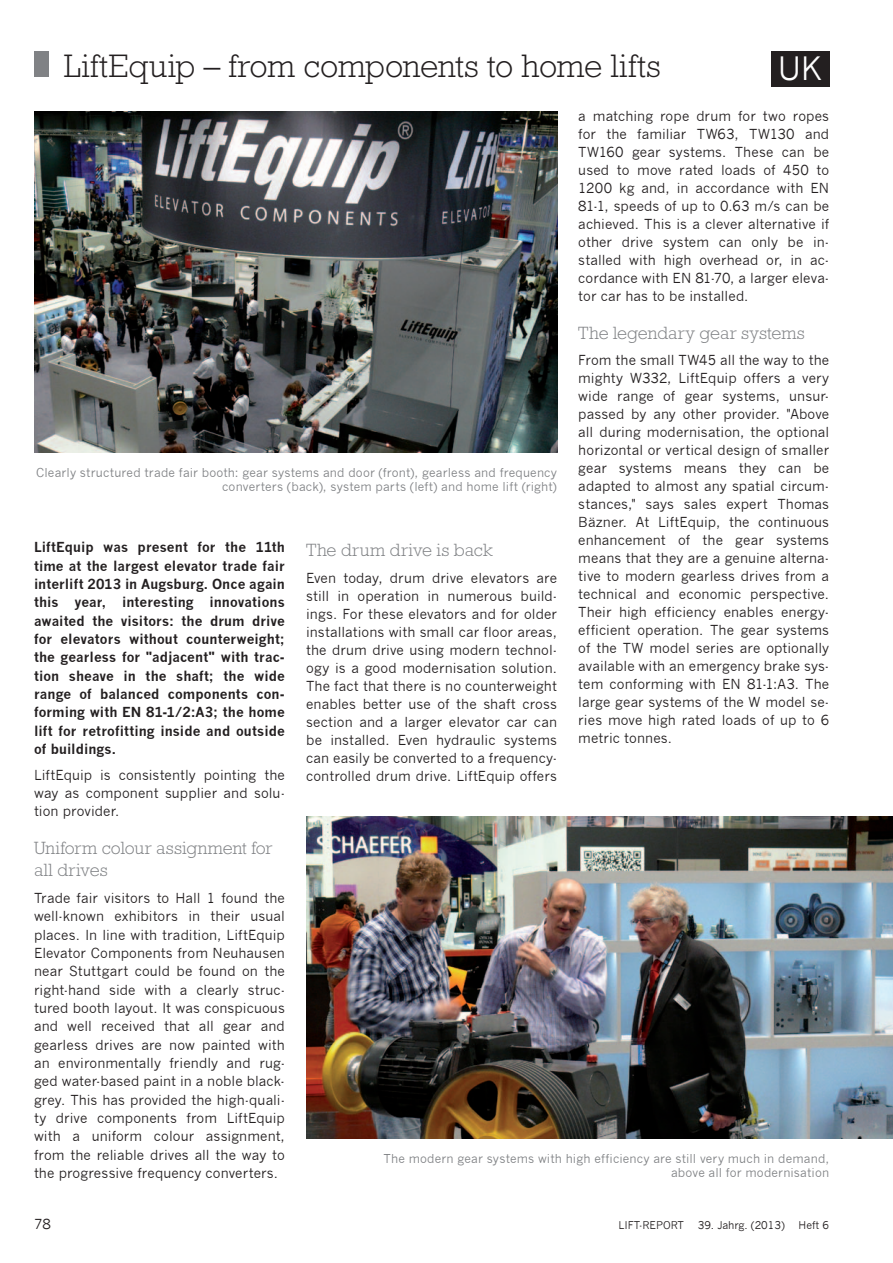
<style>
.page{position:relative;width:893px;height:1263px;background:#fff}
.page>*{position:absolute;margin:0;border:0;box-sizing:border-box;transform-origin:0 0}
.t1{font:300 33px "Rockwell";letter-spacing:-.005em;color:#231f20}
.t2{font:31.5px "News Gothic";color:#fff}
.t3{font:300 18px/21.9px "Rockwell";color:#808285}
.t4{font:13.5px/18px "News Gothic";letter-spacing:.005em;color:#231f20;text-align:justify}
.t5{font:700 13.5px/18.3px "News Gothic";letter-spacing:.005em;color:#231f20;text-align:justify}
.t6{font:12px/13.5px "News Gothic";letter-spacing:.015em;color:#808285;text-align:right}
.t7{font:10.5px "News Gothic";color:#231f20}
</style>
<div class="page">
<div style="left:34px;top:51px;width:15px;height:26px;background:#808285"></div>
<div style="left:771px;top:51px;width:58px;height:36px;background:#231f20"></div>
<img style="left:34px;top:111px;width:523px;height:342px">
<img style="left:306px;top:816px;width:587px;height:323px">
<h1 class="t1" style="left:64px;top:47px;width:599px">LiftEquip – from components to home lifts</h1>
<h2 class="t2" style="left:778px;top:50px;width:46px">UK</h2>
<p class="t4" style="left:578px;top:107px;width:252px">a matching rope drum for two ropes for the familiar TW63, TW130 and TW160 gear systems. These can be used to move rated loads of 450 to 1200 kg and, in accordance with EN 81-1, speeds of up to 0.63 m/s can be achieved. This is a clever alternative if other drive system can only be in&shy;stalled with high overhead or, in ac&shy;cordance with EN 81-70, a larger eleva&shy;tor car has to be installed.</p>
<h3 class="t3" style="left:578px;top:321px;width:228px">The legendary gear systems</h3>
<p class="t4" style="left:578px;top:351px;width:252px">From the small TW45 all the way to the mighty W332, LiftEquip offers a very wide range of gear systems, unsur&shy;passed by any other provider. "Above all during modernisation, the optional horizontal or vertical design of smaller gear systems means they can be adapted to almost any spatial circum&shy;stances," says sales expert Thomas Bäzner. At LiftEquip, the continuous enhancement of the gear systems means that they are a genuine alterna&shy;tive to modern gearless drives from a technical and economic perspective.<br>Their high efficiency enables energy&shy;efficient operation. The gear systems of the TW model series are optionally available with an emergency brake sys&shy;tem conforming with EN 81-1:A3. The large gear systems of the W model se&shy;ries move high rated loads of up to 6 metric tonnes.</p>
<p class="t6" style="left:36px;top:466px;width:522px">Clearly structured trade fair booth: gear systems and door (front), gearless and frequency converters (back), system parts (left) and home lift (right)</p>
<p class="t5" style="left:34px;top:538px;width:252px">LiftEquip was present for the 11th time at the largest elevator trade fair interlift 2013 in Augsburg. Once again this year, interesting innovations awaited the visitors: the drum drive for elevators without counterweight; the gearless for "adjacent" with trac&shy;tion sheave in the shaft; the wide range of balanced components con&shy;forming with EN 81-1/2:A3; the home lift for retrofitting inside and outside of buildings.</p>
<p class="t4" style="left:34px;top:766px;width:252px">LiftEquip is consistently pointing the way as component supplier and solu&shy;tion provider.</p>
<h3 class="t3" style="left:34px;top:837px;width:240px">Uniform colour assignment for all drives</h3>
<p class="t4" style="left:34px;top:889px;width:252px">Trade fair visitors to Hall 1 found the well-known exhibitors in their usual places. In line with tradition, LiftEquip Elevator Components from Neuhausen near Stuttgart could be found on the right-hand side with a clearly struc&shy;tured booth layout. It was conspicuous and well received that all gear and gearless drives are now painted with an environmentally friendly and rug&shy;ged water-based paint in a noble black&shy;grey. This has provided the high-quali&shy;ty drive components from LiftEquip with a uniform colour assignment, from the reliable drives all the way to the progressive frequency converters.</p>
<h3 class="t3" style="left:306px;top:539px;width:188px">The drum drive is back</h3>
<p class="t4" style="left:306px;top:569px;width:252px">Even today, drum drive elevators are still in operation in numerous build&shy;ings. For these elevators and for older installations with small car floor areas, the drum drive using modern technol&shy;ogy is a good modernisation solution.<br>The fact that there is no counterweight enables better use of the shaft cross section and a larger elevator car can be installed. Even hydraulic systems can easily be converted to a frequency&shy;controlled drum drive. LiftEquip offers</p>
<p class="t6" style="left:384px;top:1152px;width:447px">The modern gear systems with high efficiency are still very much in demand, above all for modernisation</p>
<p class="t4" style="left:34px;top:1215px;width:18px">78</p>
<p class="t7" style="left:618px;top:1219px;width:67px">LIFT-REPORT</p>
<p class="t7" style="left:698px;top:1219px;width:89px">39. Jahrg. (2013)</p>
<p class="t7" style="left:799px;top:1219px;width:32px">Heft 6</p>
</div>
